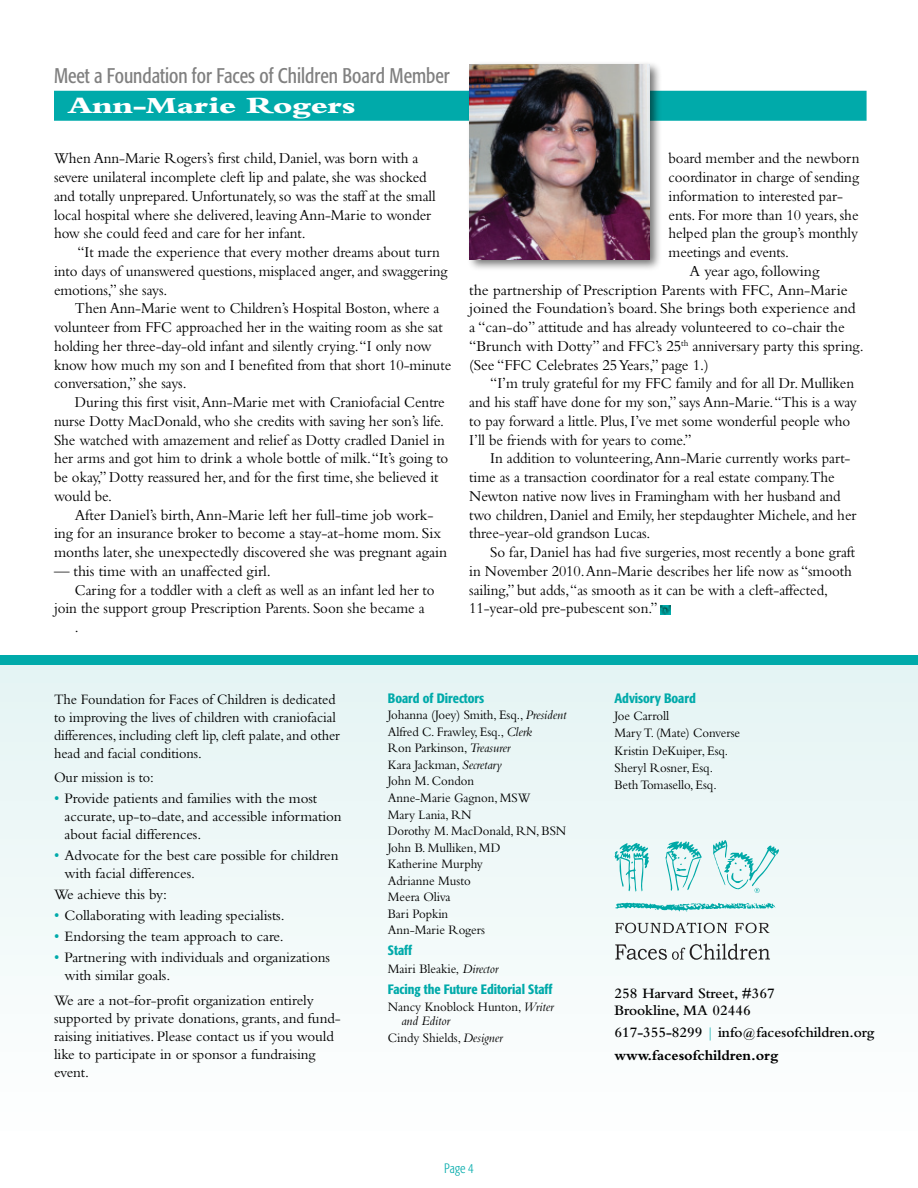
<style>
.page{position:relative;width:918px;height:1188px;background:#fff}
.page>*{position:absolute;margin:0;border:0;box-sizing:border-box;transform-origin:0 0}
.t1{font:800 24px "Bembo";letter-spacing:-.02em;color:#fff;scale:1.4 1}
.t2{font:condensed 21px "Formata";color:#808080;scale:.92 1}
.t3{font:15.75px/18.8px "Bembo";letter-spacing:-.005em;color:#000;scale:.95 1}
.t4{font:15.75px/18.8px "Bembo";letter-spacing:-.005em;color:#000;text-align:center}
.t5{font:15px/18px "Bembo";letter-spacing:-.005em;color:#000}
.t6{font:15px/18px "Bembo";letter-spacing:-.005em;color:#000;scale:.95 1}
.t7{font:600 15px/17.2px "Bembo";letter-spacing:-.005em;color:#000}
.t8{font:13.5px/16.5px "Bembo";letter-spacing:-.005em;color:#000;scale:.95 1}
.t9{font:500 condensed 13.5px "Formata";letter-spacing:-.005em;color:#0aa}
.t10{font:300 condensed 13.5px "Formata";color:#0aa;scale:.95 1}
.s1{font-size:15.75px;color:#0aa}
.s2{font-style:italic}
.s3{font-weight:400;color:#0aa}
.s4{font-weight:700}
</style>
<div class="page">
<div style="left:54px;top:91px;width:813px;height:30px;background:#0aa"></div>
<div style="left:0;top:656px;width:918px;height:486px;background:linear-gradient(to right,#f1f9f9,#f1f9f9)"></div>
<div style="left:0;top:656px;width:918px;height:9px;background:#0aa"></div>
<div style="left:466px;top:60px;width:196px;height:212px;background:#000;opacity:.55"></div>
<img style="left:470px;top:64px;width:179px;height:195px">
<svg style="left:660px;top:605px;width:11px;height:9px"></svg>
<svg style="left:615px;top:843px;width:34px;height:49px"></svg>
<svg style="left:665px;top:841px;width:37px;height:50px"></svg>
<svg style="left:713px;top:840px;width:66px;height:53px"></svg>
<svg style="left:615px;top:923px;width:112px;height:10px"></svg>
<svg style="left:735px;top:923px;width:34px;height:10px"></svg>
<svg style="left:615px;top:944px;width:155px;height:16px"></svg>
<svg style="left:615px;top:902px;width:160px;height:9px"></svg>
<h2 class="t2" style="left:54px;top:64px;width:432px">Meet a Foundation for Faces of Children Board Member</h2>
<h1 class="t1" style="left:68px;top:92px;width:207px">Ann-Marie Rogers</h1>
<p class="t3" style="left:54px;top:149px;width:403px">When Ann-Marie Rogers’s first child, Daniel, was born with a severe unilateral incomplete cleft lip and palate, she was shocked and totally unprepared. Unfortunately, so was the staff at the small local hospital where she delivered, leaving Ann-Marie to wonder how she could feed and care for her infant.</p>
<p class="t3" style="left:54px;top:243px;width:416px;text-indent:24px">“It made the experience that every mother dreams about turn into days of unanswered questions, misplaced anger, and swaggering emotions,” she says.</p>
<p class="t3" style="left:54px;top:299px;width:420px;text-indent:21px">Then Ann-Marie went to Children’s Hospital Boston, where a volunteer from FFC approached her in the waiting room as she sat holding her three-day-old infant and silently crying. “I only now know how much my son and I benefited from that short 10-minute conversation,” she says.</p>
<p class="t3" style="left:54px;top:393px;width:417px;text-indent:21px">During this first visit, Ann-Marie met with Craniofacial Centre nurse Dotty MacDonald, who she credits with saving her son’s life.<br>She watched with amazement and relief as Dotty cradled Daniel in her arms and got him to drink a whole bottle of milk. “It’s going to be okay,” Dotty reassured her, and for the first time, she believed it would be.</p>
<p class="t4" style="left:54px;top:505px;width:395px">After Daniel’s birth, Ann-Marie left her full-time job work-<br>ing for an insurance broker to become a stay-at-home mom. Six months later, she unexpectedly discovered she was pregnant again</p>
<p class="t4" style="left:54px;top:561px;width:218px">— this time with an unaffected girl.</p>
<p class="t3" style="left:75px;top:580px;width:380px">Caring for a toddler with a cleft as well as an infant led her to</p>
<p class="t3" style="left:54px;top:599px;width:392px">join the support group Prescription Parents. Soon she became a</p>
<p class="t3" style="left:75px;top:618px;width:6px">.</p>
<p class="t3" style="left:669px;top:149px;width:203px">board member and the newborn</p>
<p class="t3" style="left:669px;top:168px;width:202px">coordinator in charge of sending</p>
<p class="t3" style="left:669px;top:186px;width:185px">information to interested par-</p>
<p class="t3" style="left:669px;top:205px;width:202px">ents. For more than 10 years, she</p>
<p class="t3" style="left:669px;top:224px;width:201px">helped plan the group’s monthly</p>
<p class="t3" style="left:669px;top:243px;width:128px">meetings and events.</p>
<p class="t4" style="left:690px;top:261px;width:131px">A year ago, following</p>
<p class="t4" style="left:469px;top:280px;width:380px">the partnership of Prescription Parents with FFC, Ann-Marie</p>
<p class="t4" style="left:469px;top:299px;width:388px">joined the Foundation’s board. She brings both experience and</p>
<p class="t4" style="left:469px;top:318px;width:377px">a “can-do” attitude and has already volunteered to co-chair the</p>
<p class="t4" style="left:469px;top:336px;width:396px">“Brunch with Dotty” and FFC’s 25<sup>th</sup> anniversary party this spring.</p>
<p class="t4" style="left:469px;top:355px;width:241px">(See “FFC Celebrates 25 Years,” page 1.)</p>
<p class="t3" style="left:490px;top:374px;width:385px">“I’m truly grateful for my FFC family and for all Dr. Mulliken</p>
<p class="t3" style="left:469px;top:393px;width:410px">and his staff have done for my son,” says Ann-Marie. “This is a way</p>
<p class="t3" style="left:469px;top:411px;width:403px">to pay forward a little. Plus, I’ve met some wonderful people who</p>
<p class="t3" style="left:469px;top:430px;width:236px">I’ll be friends with for years to come.”</p>
<p class="t3" style="left:490px;top:449px;width:381px">In addition to volunteering, Ann-Marie currently works part-</p>
<p class="t3" style="left:469px;top:468px;width:386px">time as a transaction coordinator for a real estate company.The</p>
<p class="t3" style="left:469px;top:486px;width:392px">Newton native now lives in Framingham with her husband and</p>
<p class="t3" style="left:469px;top:505px;width:409px">two children, Daniel and Emily, her stepdaughter Michele, and her</p>
<p class="t3" style="left:469px;top:524px;width:192px">three-year-old grandson Lucas.</p>
<p class="t3" style="left:490px;top:543px;width:386px">So far, Daniel has had five surgeries, most recently a bone graft</p>
<p class="t3" style="left:469px;top:561px;width:404px">in November 2010. Ann-Marie describes her life now as “smooth</p>
<p class="t3" style="left:469px;top:580px;width:379px">sailing,” but adds, “as smooth as it can be with a cleft-affected,</p>
<p class="t3" style="left:469px;top:599px;width:200px">11-year-old pre-pubescent son.”</p>
<p class="t6" style="left:54px;top:690px;width:303px">The Foundation for Faces of Children is dedicated to improving the lives of children with craniofacial differences, including cleft lip, cleft palate, and other head and facial conditions.</p>
<p class="t6" style="left:54px;top:768px;width:107px">Our mission is to:</p>
<p class="t5" style="left:65px;top:789px;width:279px;text-indent:-11px"><span class="s1">•</span> Provide patients and families with the most accurate, up-to-date, and accessible information about facial differences.</p>
<p class="t5" style="left:65px;top:846px;width:276px;text-indent:-11px"><span class="s1">•</span> Advocate for the best care possible for children with facial differences.</p>
<p class="t5" style="left:54px;top:885px;width:115px">We achieve this by:</p>
<p class="t5" style="left:54px;top:906px;width:232px"><span class="s1">•</span> Collaborating with leading specialists.</p>
<p class="t5" style="left:54px;top:927px;width:231px"><span class="s1">•</span> Endorsing the team approach to care.</p>
<p class="t5" style="left:65px;top:948px;width:267px;text-indent:-11px"><span class="s1">•</span> Partnering with individuals and organizations with similar goals.</p>
<p class="t5" style="left:54px;top:991px;width:288px">We are a not-for-profit organization entirely supported by private donations, grants, and fund&shy;raising initiatives. Please contact us if you would like to participate in or sponsor a fundraising event.</p>
<p class="t9" style="left:388px;top:690px;width:98px">Board of Directors</p>
<p class="t8" style="left:388px;top:707px;width:190px">Johanna (Joey) Smith, Esq., <span class="s2">President<br></span>Alfred C. Frawley, Esq., <span class="s2">Clerk<br></span>Ron Parkinson, <span class="s2">Treasurer<br></span>Kara Jackman, <span class="s2">Secretary<br></span>John M. Condon<br>Anne-Marie Gagnon, MSW<br>Mary Lania, RN<br>Dorothy M. MacDonald, RN, BSN<br>John B. Mulliken, MD<br>Katherine Murphy<br>Adrianne Musto<br>Meera Oliva<br>Bari Popkin<br>Ann-Marie Rogers</p>
<p class="t9" style="left:388px;top:942px;width:26px">Staff</p>
<p class="t8" style="left:388px;top:960px;width:118px">Mairi Bleakie, <span class="s2">Director</span></p>
<p class="t9" style="left:388px;top:981px;width:166px">Facing the Future Editorial Staff</p>
<p class="t8" style="left:401px;top:999px;width:162px;line-height:14.2px;text-indent:-14px">Nancy Knoblock Hunton, <span class="s2">Writer and Editor</span></p>
<p class="t8" style="left:388px;top:1030px;width:122px">Cindy Shields, <span class="s2">Designer</span></p>
<p class="t10" style="left:444px;top:1160px;width:33px">Page 4</p>
<p class="t9" style="left:615px;top:690px;width:83px">Advisory Board</p>
<p class="t8" style="left:615px;top:707px;width:134px;line-height:17.2px">Joe Carroll<br>Mary T. (Mate) Converse<br>Kristin DeKuiper, Esq.<br>Sheryl Rosner, Esq.<br>Beth Tomasello, Esq.</p>
<p class="t7" style="left:615px;top:985px;width:162px">258 Harvard Street, #367<br>Brookline, MA 02446</p>
<p class="t7" style="left:615px;top:1021px;width:262px;line-height:23.2px">617-355-8299 <span class="s3">|</span> info@facesofchildren.org <span class="s4">www.facesofchildren.org</span></p>
</div>
